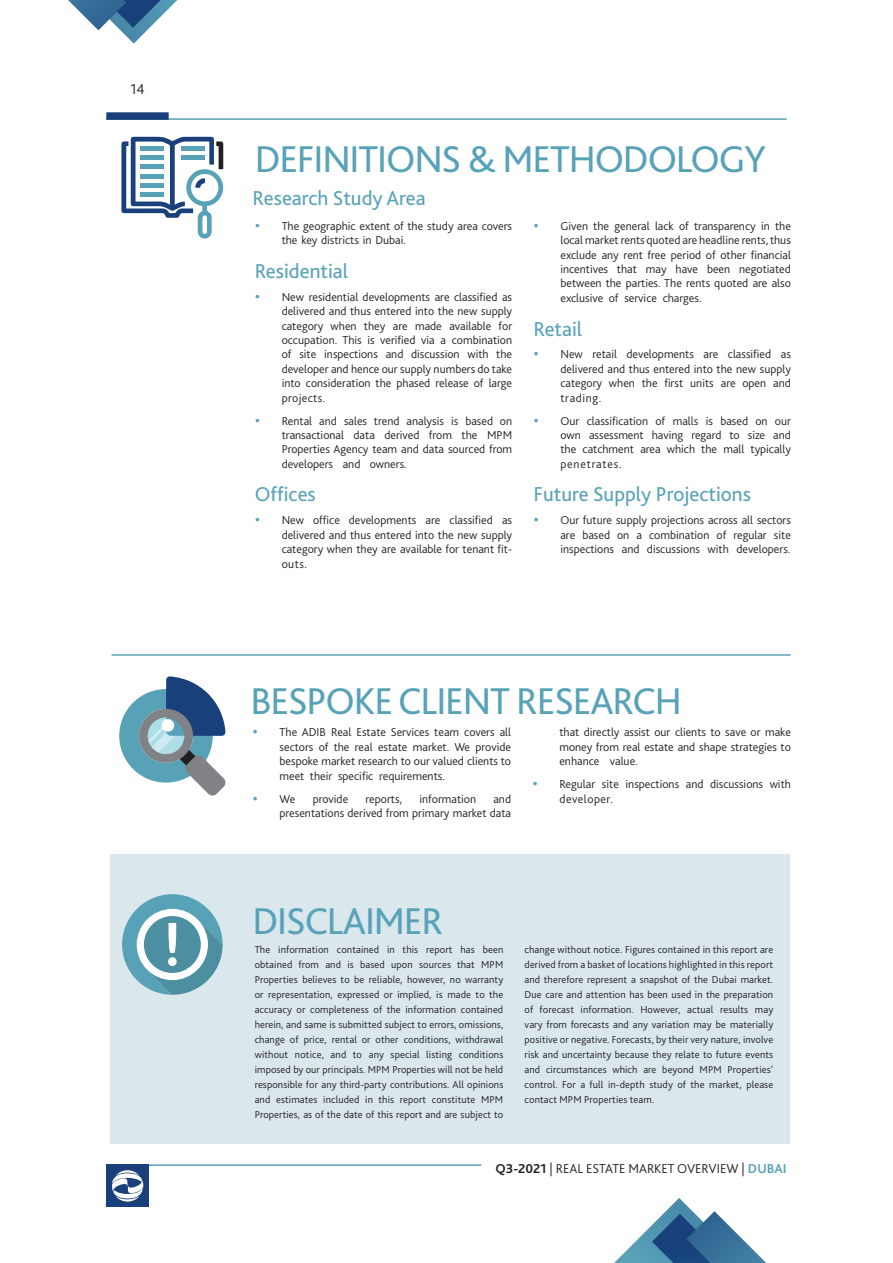
<style>
.page{position:relative;width:893px;height:1263px;background:#fff}
.page>*{position:absolute;margin:0;border:0;box-sizing:border-box;transform-origin:0 0}
.t1{font:39px "Bliss 2";letter-spacing:-.03em;color:#58a2b8}
.t2{font:21px "Bliss 2";color:#58a2b8}
.t3{font:300 15px "Bliss 2";color:#231f20}
.t4{font:300 13.5px "Bliss 2";color:#231f20}
.t5{font:300 12px/14.4px "Bliss 2";color:#231f20;text-align:justify}
.t6{font:300 10.5px/15px "Bliss 2";letter-spacing:.01em;color:#231f20;text-align:justify}
.s1{font-weight:700}
.s2{font-weight:700;color:#58a2b8}
</style>
<div class="page">
<hr style="left:106px;top:118px;width:681px;height:2px;background:#58a2b8">
<div style="left:106px;top:112px;width:63px;height:8px;background:#19407b"></div>
<hr style="left:106px;top:1164px;width:375px;height:2px;background:#58a2b8">
<div style="left:106px;top:1164px;width:43px;height:43px;background:#19407b"></div>
<svg style="left:112px;top:1170px;width:31px;height:31px"></svg>
<svg style="left:614px;top:1198px;width:152px;height:65px"></svg>
<svg style="left:68px;top:0;width:109px;height:44px"></svg>
<div style="left:111px;top:855px;width:679px;height:289px;background:#dae7ed"></div>
<hr style="left:112px;top:654px;width:679px;height:2px;background:#58a2b8">
<svg style="left:122px;top:894px;width:101px;height:101px"></svg>
<svg style="left:119px;top:676px;width:107px;height:120px"></svg>
<div style="left:162px;top:719px;width:12px;height:13px;background:#fff;border-radius:50%"></div>
<svg style="left:121px;top:137px;width:103px;height:102px"></svg>
<p class="t3" style="left:130px;top:79px;width:16px">14</p>
<h1 class="t1" style="left:255px;top:135px;width:513px">DEFINITIONS &amp; METHODOLOGY</h1>
<h2 class="t2" style="left:253px;top:185px;width:175px">Research Study Area</h2>
<p class="t5" style="left:282px;top:218px;width:232px">The geographic extent of the study area covers the key districts in Dubai.</p>
<h2 class="t2" style="left:255px;top:258px;width:95px">Residential</h2>
<p class="t5" style="left:282px;top:289px;width:232px">New residential developments are classified as delivered and thus entered into the new supply category when they are made available for occupation. This is verified via a combination of site inspections and discussion with the developer and hence our supply numbers do take into consideration the phased release of large projects.</p>
<p class="t5" style="left:282px;top:413px;width:232px">Rental and sales trend analysis is based on transactional data derived from the MPM Properties Agency team and data sourced from developers and owners.</p>
<h2 class="t2" style="left:255px;top:481px;width:63px">Offices</h2>
<p class="t5" style="left:282px;top:513px;width:232px">New office developments are classified as delivered and thus entered into the new supply category when they are available for tenant fit&shy;outs.</p>
<p class="t5" style="left:560px;top:218px;width:232px">Given the general lack of transparency in the local market rents quoted are headline rents, thus exclude any rent free period of other financial incentives that may have been negotiated between the parties. The rents quoted are also exclusive of service charges.</p>
<h2 class="t2" style="left:533px;top:315px;width:50px">Retail</h2>
<p class="t5" style="left:560px;top:347px;width:232px">New retail developments are classified as delivered and thus entered into the new supply category when the first units are open and trading.</p>
<p class="t5" style="left:560px;top:413px;width:232px">Our classification of malls is based on our own assessment having regard to size and the catchment area which the mall typically penetrates.</p>
<h2 class="t2" style="left:533px;top:481px;width:219px">Future Supply Projections</h2>
<p class="t5" style="left:560px;top:513px;width:232px">Our future supply projections across all sectors are based on a combination of regular site inspections and discussions with developers.</p>
<h1 class="t1" style="left:250px;top:677px;width:433px">BESPOKE CLIENT RESEARCH</h1>
<p class="t5" style="left:280px;top:725px;width:233px">The ADIB Real Estate Services team covers all sectors of the real estate market. We provide bespoke market research to our valued clients to meet their specific requirements.</p>
<p class="t5" style="left:280px;top:791px;width:17px">We</p>
<p class="t5" style="left:313px;top:791px;width:37px">provide</p>
<p class="t5" style="left:366px;top:791px;width:38px">reports,</p>
<p class="t5" style="left:419px;top:791px;width:58px">information</p>
<p class="t5" style="left:280px;top:791px;width:233px;text-align:right">and<br>presentations derived from primary market data</p>
<h1 class="t1" style="left:253px;top:897px;width:192px">DISCLAIMER</h1>
<p class="t5" style="left:559px;top:725px;width:233px">that directly assist our clients to save or make money from real estate and shape strategies to enhance value.</p>
<p class="t5" style="left:559px;top:777px;width:233px">Regular site inspections and discussions with developer.</p>
<p class="t6" style="left:255px;top:942px;width:250px">The information contained in this report has been obtained from and is based upon sources that MPM Properties believes to be reliable, however, no warranty or representation, expressed or implied, is made to the accuracy or completeness of the information contained herein, and same is submitted subject to errors, omissions, change of price, rental or other conditions, withdrawal without notice, and to any special listing conditions imposed by our principals. MPM Properties will not be held responsible for any third-party contributions. All opinions and estimates included in this report constitute MPM Properties, as of the date of this report and are subject to</p>
<p class="t6" style="left:525px;top:942px;width:250px">change without notice. Figures contained in this report are derived from a basket of locations highlighted in this report and therefore represent a snapshot of the Dubai market.<br>Due care and attention has been used in the preparation of forecast information. However, actual results may vary from forecasts and any variation may be materially positive or negative. Forecasts, by their very nature, involve risk and uncertainty because they relate to future events and circumstances which are beyond MPM Properties’ control. For a full in-depth study of the market, please contact MPM Properties team.</p>
<p class="t4" style="left:495px;top:1160px;width:293px"><span class="s1">Q3-2021</span> | REAL ESTATE MARKET OVERVIEW | <span class="s2">DUBAI</span></p>
</div>
